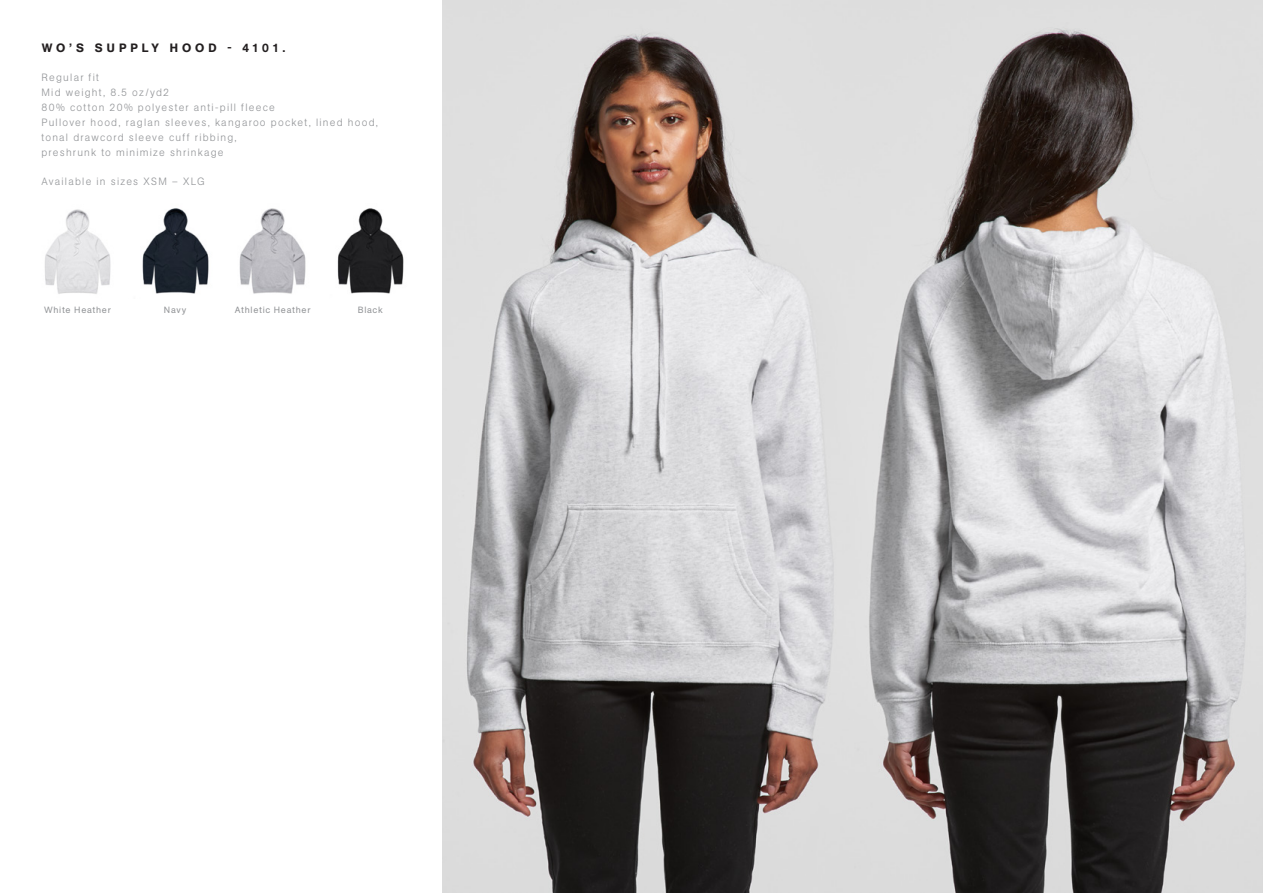
<style>
.page{position:relative;width:1263px;height:893px;background:#fff}
.page>*{position:absolute;margin:0;border:0;box-sizing:border-box;transform-origin:0 0}
.t1{font:500 12px "AG Book Pro";letter-spacing:.325em;color:#231f20}
.t2{font:300 10.5px/15px "AG Book Pro";letter-spacing:.115em;color:#939598}
.t3{font:9px "AG Book Pro";letter-spacing:.075em;color:#939598}
</style>
<div class="page">
<img style="left:142px;top:208px;width:67px;height:86px">
<img style="left:337px;top:208px;width:67px;height:86px">
<img style="left:239px;top:208px;width:67px;height:86px">
<img style="left:45px;top:209px;width:66px;height:85px">
<img style="left:442px;top:0;width:821px;height:893px">
<p class="t1" style="left:42px;top:40px;width:245px">WO’S SUPPLY HOOD - 4101.</p>
<p class="t2" style="left:41px;top:69px;width:338px">Regular fit<br>Mid weight, 8.5 oz/yd2<br>80% cotton 20% polyester anti-pill fleece<br>Pullover hood, raglan sleeves, kangaroo pocket, lined hood, tonal drawcord sleeve cuff ribbing,<br>preshrunk to minimize shrinkage</p>
<p class="t2" style="left:41px;top:173px;width:165px">Available in sizes XSM – XLG</p>
<p class="t3" style="left:44px;top:304px;width:68px">White Heather</p>
<p class="t3" style="left:164px;top:304px;width:24px">Navy</p>
<p class="t3" style="left:235px;top:304px;width:77px">Athletic Heather</p>
<p class="t3" style="left:358px;top:304px;width:27px">Black</p>
</div>
